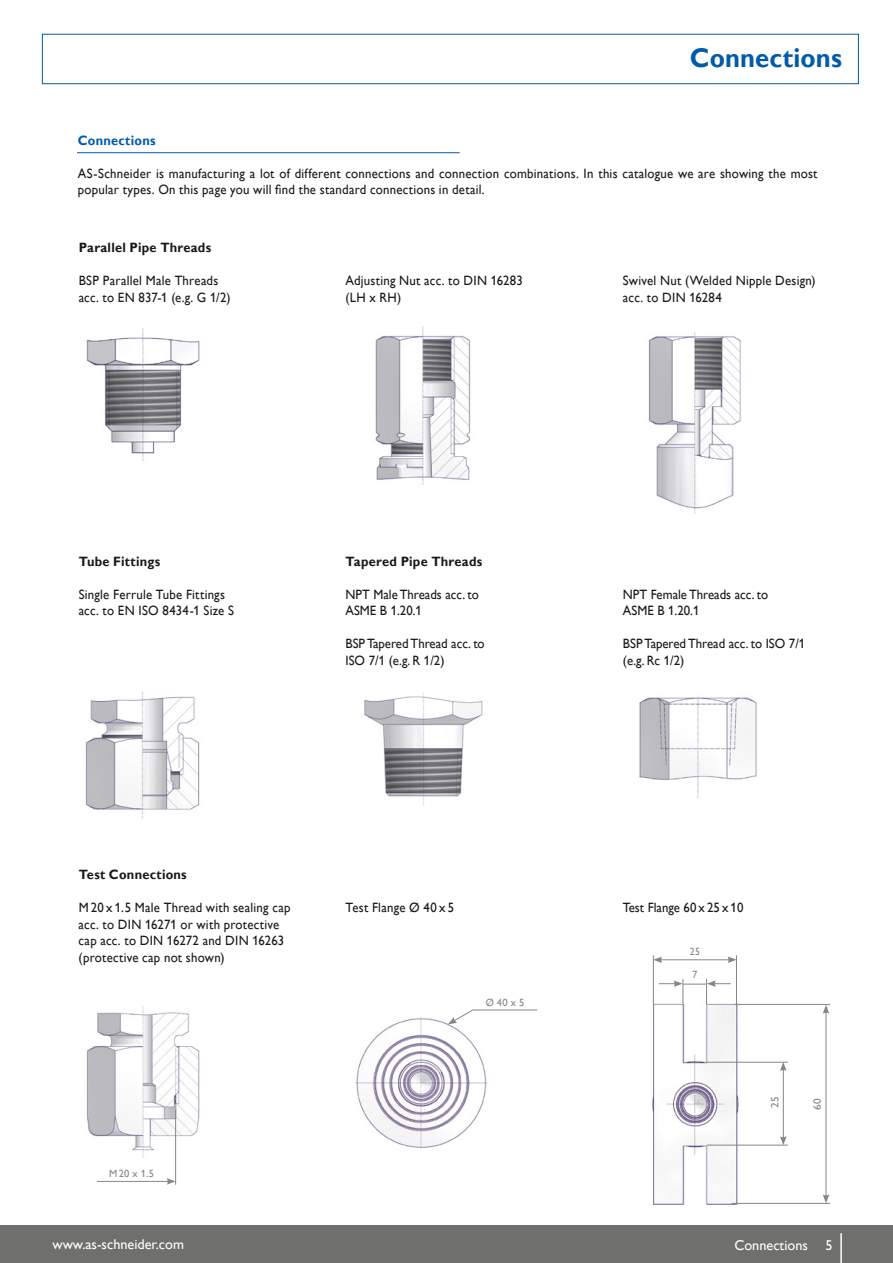
<style>
.page{position:relative;width:893px;height:1263px;background:#fff}
.page>*{position:absolute;margin:0;border:0;box-sizing:border-box;transform-origin:0 0}
.t1{font:700 27px "Gill Alt One";letter-spacing:.005em;color:#005ca9;scale:.95 1}
.t2{font:14.25px "Gill Alt One";color:#fff}
.t3{font:13.5px/16.5px "Gill Alt One";letter-spacing:.015em;color:#1a1918;scale:.95 1}
.t4{font:700 13.5px "Gill Alt One";letter-spacing:.02em;color:#1a1918;scale:.95 1}
.t5{font:700 13.5px "Gill Alt One";letter-spacing:.02em;color:#005ca9;scale:.95 1}
.t6{font:10.5px "Gill Alt One";letter-spacing:.03em;color:#868686}
.t7{font:10.5px "Gill Alt One";letter-spacing:.03em;color:#868686;scale:.95 1}
.t8{font:10.5px "Gill Alt One";letter-spacing:.03em;color:#868686;scale:1.08 1}
.t9{font:10.5px "Gill Alt One";letter-spacing:.03em;color:#868686;scale:.93 1}
</style>
<div class="page">
<div style="left:42px;top:34px;width:817px;height:50px;border:1px solid #005ca9"></div>
<hr style="left:77px;top:152px;width:383px;height:1px;background:#005ca9">
<img style="left:85px;top:691px;width:115px;height:128px">
<img style="left:648px;top:332px;width:93px;height:182px">
<img style="left:86px;top:328px;width:114px;height:133px">
<img style="left:364px;top:693px;width:119px;height:112px">
<img style="left:639px;top:696px;width:120px;height:102px">
<img style="left:375px;top:326px;width:96px;height:159px">
<img style="left:355px;top:1009px;width:182px;height:140px">
<svg style="left:448px;top:1010px;width:89px;height:14px"></svg>
<img style="left:86px;top:1006px;width:114px;height:163px">
<hr style="left:175px;top:1109px;width:1px;height:76px;background:#868686">
<hr style="left:97px;top:1181px;width:72px;height:1px;background:#868686">
<svg style="left:167px;top:1178px;width:9px;height:7px"></svg>
<img style="left:652px;top:956px;width:179px;height:249px">
<hr style="left:736px;top:955px;width:1px;height:51px;background:#868686">
<hr style="left:653px;top:955px;width:1px;height:50px;background:#868686">
<hr style="left:660px;top:959px;width:70px;height:1px;background:#868686">
<svg style="left:653px;top:956px;width:9px;height:7px"></svg>
<svg style="left:727px;top:956px;width:9px;height:7px"></svg>
<svg style="left:659px;top:979px;width:72px;height:25px"></svg>
<hr style="left:735px;top:1004px;width:95px;height:1px;background:#868686">
<hr style="left:731px;top:1203px;width:99px;height:1px;background:#868686">
<hr style="left:707px;top:1062px;width:81px;height:1px;background:#868686">
<hr style="left:707px;top:1145px;width:81px;height:1px;background:#868686">
<hr style="left:826px;top:1011px;width:1px;height:186px;background:#868686">
<svg style="left:823px;top:1194px;width:6px;height:9px"></svg>
<svg style="left:823px;top:1005px;width:6px;height:9px"></svg>
<hr style="left:783px;top:1068px;width:1px;height:70px;background:#868686">
<svg style="left:780px;top:1136px;width:7px;height:9px"></svg>
<svg style="left:780px;top:1062px;width:7px;height:9px"></svg>
<div style="left:0;top:1225px;width:893px;height:38px;background:#6f6f6e"></div>
<hr style="left:840px;top:1233px;width:2px;height:30px;background:#fff">
<p class="t5" style="left:78px;top:132px;width:83px">Connections</p>
<h1 class="t1" style="left:690px;top:42px;width:161px">Connections</h1>
<p class="t3" style="left:78px;top:165px;width:780px">AS-Schneider is manufacturing a lot of different connections and connection combinations. In this catalogue we are showing the most popular types. On this page you will find the standard connections in detail.</p>
<p class="t4" style="left:79px;top:240px;width:141px">Parallel Pipe Threads</p>
<p class="t3" style="left:79px;top:272px;width:162px">BSP Parallel Male Threads acc. to EN 837-1 (e.g. G 1/2)</p>
<p class="t3" style="left:345px;top:272px;width:188px">Adjusting Nut acc. to DIN 16283 (LH x RH)</p>
<p class="t3" style="left:623px;top:272px;width:204px">Swivel Nut (Welded Nipple Design) acc. to DIN 16284</p>
<p class="t4" style="left:79px;top:553px;width:87px">Tube Fittings</p>
<p class="t3" style="left:79px;top:586px;width:165px">Single Ferrule Tube Fittings acc. to EN ISO 8434-1 Size S</p>
<p class="t4" style="left:345px;top:553px;width:146px">Tapered Pipe Threads</p>
<p class="t3" style="left:345px;top:586px;width:142px">NPT Male Threads acc. to<br>ASME B 1.20.1</p>
<p class="t3" style="left:345px;top:635px;width:148px">BSP Tapered Thread acc. to<br>ISO 7/1 (e.g. R 1/2)</p>
<p class="t4" style="left:79px;top:867px;width:115px">Test Connections</p>
<p class="t3" style="left:79px;top:899px;width:224px">M 20 x 1.5 Male Thread with sealing cap acc. to DIN 16271 or with protective cap acc. to DIN 16272 and DIN 16263 (protective cap not shown)</p>
<p class="t3" style="left:345px;top:899px;width:116px">Test Flange Ø 40 x 5</p>
<p class="t7" style="left:486px;top:996px;width:42px">Ø 40 x 5</p>
<p class="t6" style="left:109px;top:1167px;width:47px">M20 x 1.5</p>
<p class="t3" style="left:623px;top:586px;width:154px">NPT Female Threads acc. to<br>ASME B 1.20.1</p>
<p class="t3" style="left:623px;top:635px;width:194px">BSP Tapered Thread acc. to ISO 7/1 (e.g. Rc 1/2)</p>
<p class="t3" style="left:623px;top:899px;width:128px">Test Flange 60 x 25 x 10</p>
<p class="t9" style="left:690px;top:945px;width:12px">25</p>
<p class="t9" style="left:692px;top:969px;width:7px">7</p>
<p class="t8" style="left:769px;top:1108px;width:12px;rotate:-90deg">25</p>
<p class="t8" style="left:811px;top:1109px;width:12px;rotate:-90deg">60</p>
<p class="t2" style="left:52px;top:1236px;width:133px">www.as-schneider.com</p>
<p class="t2" style="left:734px;top:1237px;width:100px">Connections 5</p>
</div>
